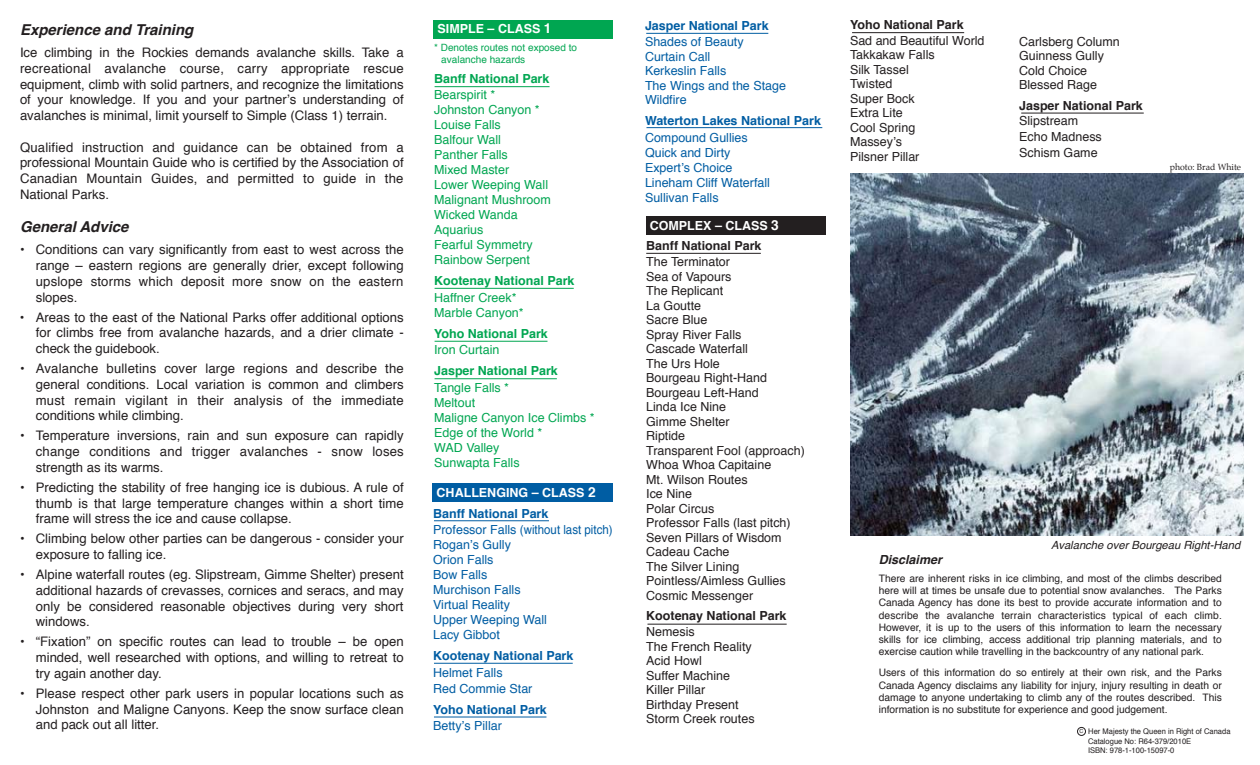
<style>
.page{position:relative;width:1260px;height:765px;background:#fff}
.page>*{position:absolute;margin:0;border:0;box-sizing:border-box;transform-origin:0 0}
.t1{font:italic 700 15px "Helvetica";color:#231f20}
.t2{font:13.12px/15.8px "Helvetica";color:#231f20;text-align:justify}
.t3{font:12.5px/14.5px "Helvetica";color:#231f20}
.t4{font:12.5px/15px "Helvetica";color:#005da3}
.t5{font:12.5px/15px "Helvetica";color:#00a651}
.t6{font:700 12.5px/20px "Helvetica";color:#231f20}
.t7{font:700 12.5px "Helvetica";color:#005da3}
.t8{font:700 12.5px "Helvetica";color:#00a651}
.t9{font:700 12.5px/21.2px "Helvetica";color:#fff}
.t10{font:italic 700 12.5px "Helvetica";color:#231f20}
.t11{font:italic 11.25px "Helvetica";color:#231f20}
.t12{font:10.25px/12.2px "Helvetica";color:#231f20;text-align:justify}
.t13{font:10px/12px "Helvetica";color:#00a651}
.t14{font:8.75px "Palatino";color:#231f20}
.t15{font:7.75px/9.4px "Helvetica";color:#231f20}
.s1{font-size:13.75px}
.s2{color:#005da3}
.s3{color:#fff}
.s4{font-size:13.75px;color:#fff}
.s5{font-size:5.5px}
</style>
<div class="page">
<div style="left:432px;top:483px;width:181px;height:19px;background:#005da3"></div>
<div style="left:646px;top:216px;width:179px;height:18px;background:#231f20"></div>
<div style="left:434px;top:20px;width:179px;height:19px;background:#00a651"></div>
<div style="left:1077px;top:727px;width:9px;height:9px;border:1px solid #231f20;border-radius:50%"></div>
<hr style="left:435px;top:86px;width:115px;height:1px;background:#00a651">
<hr style="left:435px;top:288px;width:139px;height:1px;background:#00a651">
<hr style="left:435px;top:378px;width:122px;height:1px;background:#00a651">
<hr style="left:435px;top:341px;width:112px;height:1px;background:#00a651">
<hr style="left:434px;top:520px;width:115px;height:1px;background:#005da3">
<hr style="left:434px;top:663px;width:139px;height:1px;background:#005da3">
<hr style="left:434px;top:717px;width:112px;height:1px;background:#005da3">
<hr style="left:646px;top:127px;width:176px;height:1px;background:#005da3">
<hr style="left:648px;top:624px;width:139px;height:1px;background:#231f20">
<hr style="left:646px;top:253px;width:115px;height:1px;background:#231f20">
<hr style="left:646px;top:33px;width:122px;height:1px;background:#005da3">
<hr style="left:1021px;top:113px;width:123px;height:1px;background:#231f20">
<hr style="left:852px;top:32px;width:112px;height:1px;background:#231f20">
<img style="left:851px;top:173px;width:392px;height:362px">
<p class="t1" style="left:20px;top:17px;width:175px">Experience and Training</p>
<p class="t2" style="left:20px;top:45px;width:385px">Ice climbing in the Rockies demands avalanche skills. Take a recreational avalanche course, carry appropriate rescue equipment, climb with solid partners, and recognize the limitations of your knowledge. If you and your partner’s understanding of avalanches is minimal, limit yourself to Simple (Class 1) terrain.</p>
<p class="t2" style="left:20px;top:139px;width:385px">Qualified instruction and guidance can be obtained from a professional Mountain Guide who is certified by the Association of Canadian Mountain Guides, and permitted to guide in the National Parks.</p>
<p class="t1" style="left:20px;top:214px;width:110px">General Advice</p>
<p class="t2" style="left:36px;top:242px;width:369px;text-indent:-16px">• Conditions can vary significantly from east to west across the range – eastern regions are generally drier, except following upslope storms which deposit more snow on the eastern slopes.</p>
<p class="t2" style="left:36px;top:309px;width:369px;text-indent:-16px">• Areas to the east of the National Parks offer additional options for climbs free from avalanche hazards, and a drier climate - check the guidebook.</p>
<p class="t2" style="left:36px;top:361px;width:369px;text-indent:-16px">• Avalanche bulletins cover large regions and describe the general conditions. Local variation is common and climbers must remain vigilant in their analysis of the immediate conditions while climbing.</p>
<p class="t2" style="left:36px;top:428px;width:369px;text-indent:-16px">• Temperature inversions, rain and sun exposure can rapidly change conditions and trigger avalanches - snow loses strength as its warms.</p>
<p class="t2" style="left:36px;top:480px;width:369px;text-indent:-16px">• Predicting the stability of free hanging ice is dubious. A rule of thumb is that large temperature changes within a short time frame will stress the ice and cause collapse.</p>
<p class="t2" style="left:36px;top:531px;width:369px;text-indent:-16px">• Climbing below other parties can be dangerous - consider your exposure to falling ice.</p>
<p class="t2" style="left:36px;top:567px;width:369px;text-indent:-16px">• Alpine waterfall routes (eg. Slipstream, Gimme Shelter) present additional hazards of crevasses, cornices and seracs, and may only be considered reasonable objectives during very short windows.</p>
<p class="t2" style="left:36px;top:634px;width:369px;text-indent:-16px">• “Fixation” on specific routes can lead to trouble – be open minded, well researched with options, and willing to retreat to try again another day.</p>
<p class="t2" style="left:36px;top:686px;width:369px;text-indent:-16px">• Please respect other park users in popular locations such as Johnston and Maligne Canyons. Keep the snow surface clean and pack out all litter.</p>
<p class="t9" style="left:438px;top:19px;width:115px">SIMPLE – CLASS <span class="s1">1</span></p>
<p class="t13" style="left:441px;top:42px;width:137px;text-indent:-7px">* Denotes routes not exposed to avalanche hazards</p>
<p class="t8" style="left:434px;top:68px;width:117px">Banff National Park</p>
<p class="t5" style="left:434px;top:88px;width:118px">Bearspirit *<br>Johnston Canyon *<br>Louise Falls<br>Balfour Wall<br>Panther Falls<br>Mixed Master<br>Lower Weeping Wall<br>Malignant Mushroom<br>Wicked Wanda<br>Aquarius<br>Fearful Symmetry<br>Rainbow Serpent</p>
<p class="t8" style="left:434px;top:271px;width:142px">Kootenay National Park</p>
<p class="t5" style="left:434px;top:290px;width:91px">Haffner Creek*<br>Marble Canyon*</p>
<p class="t8" style="left:434px;top:323px;width:115px">Yoho National Park</p>
<p class="t5" style="left:434px;top:343px;width:67px">Iron Curtain</p>
<p class="t8" style="left:434px;top:361px;width:125px">Jasper National Park</p>
<p class="t5" style="left:434px;top:380px;width:162px">Tangle Falls *<br>Meltout<br>Maligne Canyon Ice Climbs *<br>Edge of the World *<br>WAD Valley<br>Sunwapta Falls</p>
<p class="t9" style="left:433px;top:482px;width:164px">CHALLENGING – CLASS <span class="s1">2<br></span><span class="s2">Banff National Park</span></p>
<p class="t4" style="left:433px;top:523px;width:181px">Professor Falls (without last pitch)<br>Rogan’s Gully<br>Orion Falls<br>Bow Falls<br>Murchison Falls<br>Virtual Reality<br>Upper Weeping Wall<br>Lacy Gibbot</p>
<p class="t7" style="left:433px;top:646px;width:142px">Kootenay National Park</p>
<p class="t4" style="left:433px;top:664px;width:101px;line-height:16.2px">Helmet Falls<br>Red Commie Star</p>
<p class="t7" style="left:433px;top:700px;width:115px">Yoho National Park</p>
<p class="t4" style="left:433px;top:719px;width:70px">Betty’s Pillar</p>
<p class="t7" style="left:645px;top:15px;width:125px">Jasper National Park</p>
<p class="t4" style="left:645px;top:35px;width:143px;line-height:14.5px">Shades of Beauty<br>Curtain Call<br>Kerkeslin Falls<br>The Wings and the Stage<br>Wildfire</p>
<p class="t7" style="left:645px;top:111px;width:177px">Waterton Lakes National Park</p>
<p class="t4" style="left:645px;top:130px;width:127px">Compound Gullies<br>Quick and Dirty<br>Expert’s Choice<br>Lineham Cliff Waterfall<br>Sullivan Falls</p>
<p class="t6" style="left:646px;top:216px;width:134px"><span class="s3">COMPLEX – CLASS</span> <span class="s4">3<br></span>Banff National Park</p>
<p class="t3" style="left:646px;top:255px;width:160px">The Terminator<br>Sea of Vapours<br>The Replicant<br>La Goutte<br>Sacre Blue<br>Spray River Falls<br>Cascade Waterfall<br>The Urs Hole<br>Bourgeau Right-Hand<br>Bourgeau Left-Hand<br>Linda Ice Nine<br>Gimme Shelter<br>Riptide<br>Transparent Fool (approach)<br>Whoa Whoa Capitaine<br>Mt. Wilson Routes<br>Ice Nine<br>Polar Circus<br>Professor Falls (last pitch)<br>Seven Pillars of Wisdom<br>Cadeau Cache<br>The Silver Lining<br>Pointless/Aimless Gullies<br>Cosmic Messenger</p>
<p class="t6" style="left:646px;top:606px;width:142px">Kootenay National Park</p>
<p class="t3" style="left:646px;top:625px;width:110px">Nemesis<br>The French Reality<br>Acid Howl<br>Suffer Machine<br>Killer Pillar<br>Birthday Present<br>Storm Creek routes</p>
<p class="t6" style="left:850px;top:15px;width:115px">Yoho National Park</p>
<p class="t3" style="left:850px;top:34px;width:136px">Sad and Beautiful World<br>Takkakaw Falls<br>Silk Tassel<br>Twisted<br>Super Bock<br>Extra Lite<br>Cool Spring<br>Massey’s<br>Pilsner Pillar</p>
<p class="t3" style="left:1019px;top:35px;width:102px">Carlsberg Column<br>Guinness Gully<br>Cold Choice<br>Blessed Rage</p>
<p class="t6" style="left:1019px;top:96px;width:125px">Jasper National Park</p>
<p class="t3" style="left:1019px;top:114px;width:84px;line-height:15.6px">Slipstream<br>Echo Madness<br>Schism Game</p>
<p class="t14" style="left:1170px;top:160px;width:73px">photo: Brad White</p>
<p class="t11" style="left:1051px;top:536px;width:191px">Avalanche over Bourgeau Right-Hand</p>
<p class="t10" style="left:879px;top:549px;width:65px">Disclaimer</p>
<p class="t12" style="left:879px;top:572px;width:345px">There are inherent risks in ice climbing, and most of the climbs described here will at times be unsafe due to potential snow avalanches. The Parks Canada Agency has done its best to provide accurate information and to describe the avalanche terrain characteristics typical of each climb.<br>However, it is up to the users of this information to learn the necessary skills for ice climbing, access additional trip planning materials, and to exercise caution while travelling in the backcountry of any national park.</p>
<p class="t12" style="left:879px;top:667px;width:345px">Users of this information do so entirely at their own risk, and the Parks Canada Agency disclaims any liability for injury, injury resulting in death or damage to anyone undertaking to climb any of the routes described. This information is no substitute for experience and good judgement.</p>
<p class="t15" style="left:1088px;top:727px;width:144px;text-indent:-8px"><span class="s5">C</span> Her Majesty the Queen in Right of Canada<br>Catalogue No: R64-379/2010E<br>ISBN: 978-1-100-15097-0</p>
</div>
